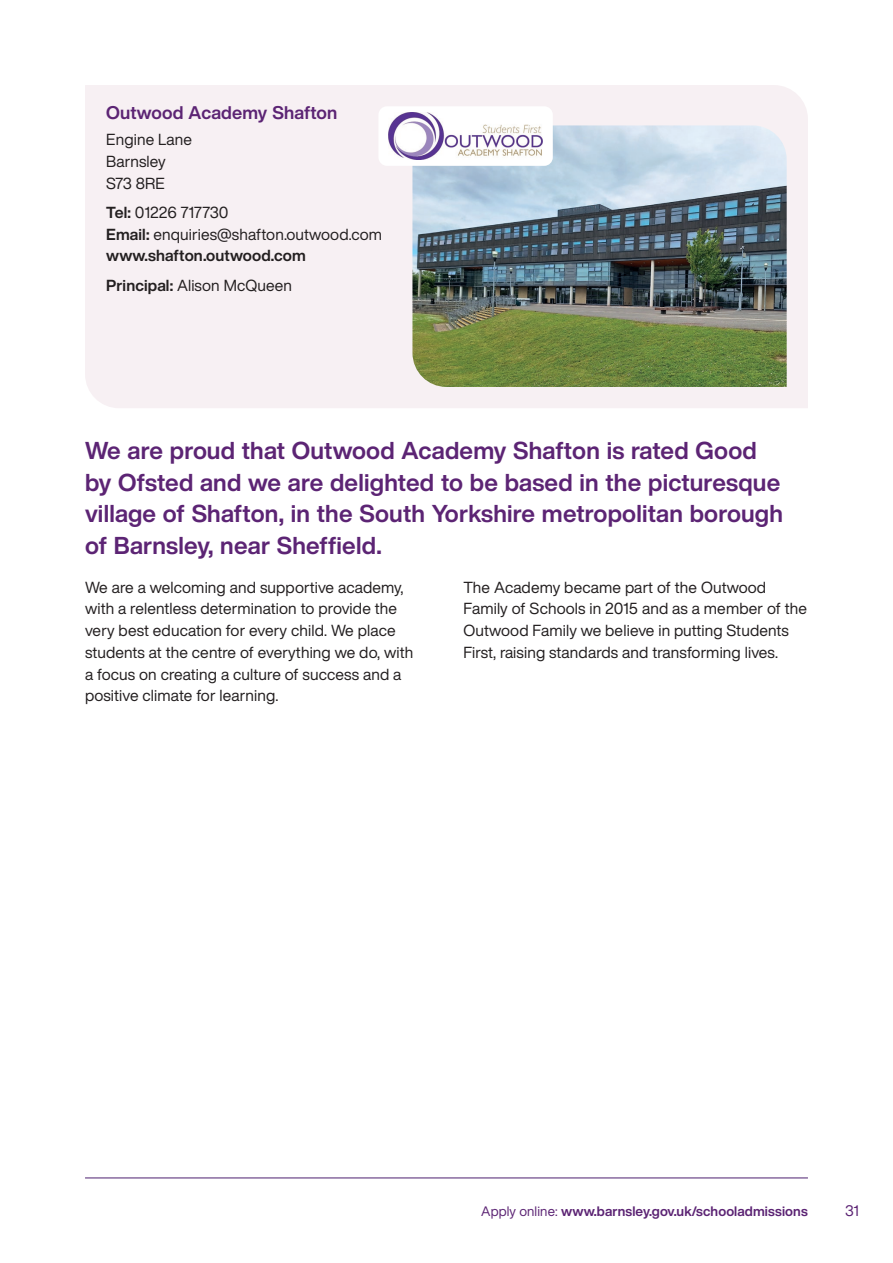
<style>
.page{position:relative;width:893px;height:1263px;background:#fff}
.page>*{position:absolute;margin:0;border:0;box-sizing:border-box;transform-origin:0 0}
.t1{font:700 24px/31.5px "Helvetica Now Display";letter-spacing:.01em;color:#5c2474}
.B_Head{font:700 18px "Helvetica Now Display";letter-spacing:.01em;color:#5c2474}
.BODY{font:15.75px/21.8px "Helvetica Now Display";letter-spacing:.01em;color:#231f20}
.t2{font:15px "Helvetica Now Display";color:#5c2474}
.t3{font:700 13.5px "Helvetica Now Display";letter-spacing:.01em;color:#5c2474}
.s1{font-weight:700}
.s2{font-weight:400}
</style>
<div class="page">
<hr style="left:85px;top:1177px;width:723px;height:1px;background:#4d2070">
<div style="left:85px;top:85px;width:723px;height:323px;background:#f7f0f3"></div>
<img style="left:412px;top:125px;width:375px;height:262px">
<div style="left:378px;top:106px;width:175px;height:60px;background:#fff;border-radius:8px"></div>
<img style="left:389px;top:112px;width:153px;height:48px">
<p class="B_Head" style="left:106px;top:100px;width:233px">Outwood Academy Shafton</p>
<p class="BODY" style="left:106px;top:129px;width:87px">Engine Lane<br>Barnsley<br>S73 8RE</p>
<p class="BODY" style="left:106px;top:201px;width:277px"><span class="s1">Tel:</span> 01226 717730<br><span class="s1">Email:</span> enquiries@shafton.outwood.com <span class="s1">www.shafton.outwood.com</span></p>
<p class="BODY" style="left:106px;top:274px;width:187px"><span class="s1">Principal:</span> Alison McQueen</p>
<h2 class="t1" style="left:85px;top:435px;width:699px">We are proud that Outwood Academy Shafton is rated Good by Ofsted and we are delighted to be based in the picturesque village of Shafton, in the South Yorkshire metropolitan borough of Barnsley, near Sheffield.</h2>
<p class="BODY" style="left:85px;top:576px;width:330px">We are a welcoming and supportive academy, with a relentless determination to provide the very best education for every child. We place students at the centre of everything we do, with a focus on creating a culture of success and a positive climate for learning.</p>
<p class="BODY" style="left:463px;top:576px;width:345px">The Academy became part of the Outwood Family of Schools in 2015 and as a member of the Outwood Family we believe in putting Students First, raising standards and transforming lives.</p>
<p class="t3" style="left:481px;top:1202px;width:328px"><span class="s2">Apply online:</span> www.barnsley.gov.uk/schooladmissions</p>
<p class="t2" style="left:845px;top:1201px;width:15px">31</p>
</div>
